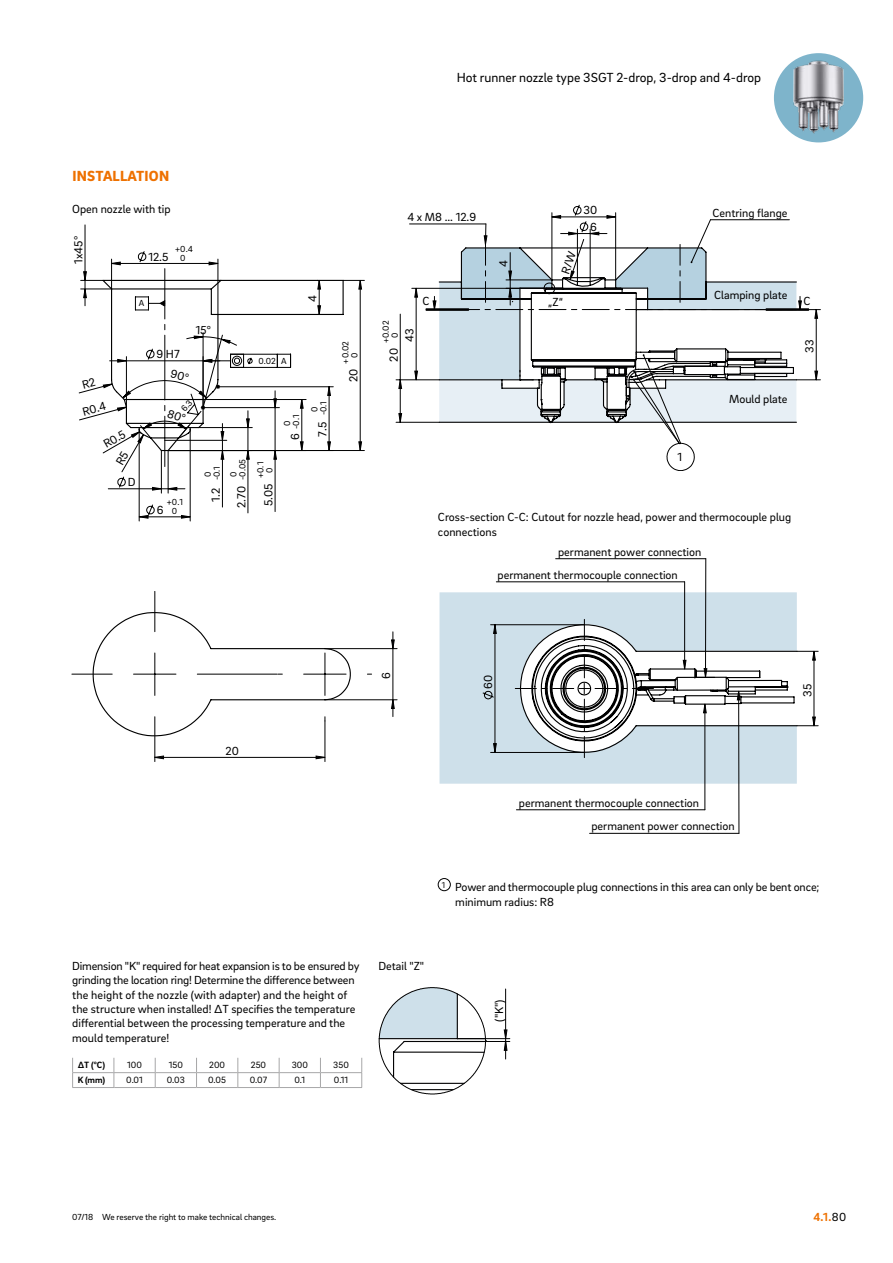
<style>
.page{position:relative;width:893px;height:1263px;background:#fff}
.page>*{position:absolute;margin:0;border:0;box-sizing:border-box;transform-origin:0 0}
.t1{font:900 15px "Brix Sans";letter-spacing:.015em;color:#ee7100}
.t2{font:13.5px "Brix Sans";color:#000}
.t3{font:12px/14.4px "Brix Sans";color:#000}
.t4{font:700 12px "Brix Sans";color:#ee7100}
.t5{font:9.3px "Brix Sans";color:#000}
.t6{font:700 9.3px "Brix Sans";color:#000}
.t7{font:9px/9px "Brix Sans";color:#000}
.s1{font-size:9px}
.s2{font-weight:400;color:#000}
</style>
<div class="page">
<hr style="left:155px;top:757px;width:170px;height:1px;background:#000">
<hr style="left:325px;top:721px;width:1px;height:40px;background:#000">
<hr style="left:393px;top:649px;width:1px;height:51px;background:#000">
<hr style="left:325px;top:699px;width:72px;height:1px;background:#000">
<hr style="left:325px;top:648px;width:72px;height:1px;background:#000">
<hr style="left:155px;top:591px;width:1px;height:41px;background:#000">
<hr style="left:72px;top:674px;width:40px;height:1px;background:#000">
<hr style="left:155px;top:717px;width:1px;height:40px;background:#000">
<svg style="left:154px;top:755px;width:10px;height:6px"></svg>
<svg style="left:316px;top:755px;width:9px;height:4px"></svg>
<svg style="left:391px;top:699px;width:4px;height:17px"></svg>
<svg style="left:391px;top:632px;width:4px;height:17px"></svg>
<svg style="left:92px;top:611px;width:259px;height:126px"></svg>
<img style="left:774px;top:53px;width:89px;height:89px;border-radius:45px">
<hr style="left:410px;top:224px;width:76px;height:1px;background:#000">
<hr style="left:412px;top:288px;width:134px;height:1px;background:#000">
<hr style="left:396px;top:422px;width:43px;height:1px;background:#000">
<hr style="left:396px;top:380px;width:43px;height:1px;background:#000">
<hr style="left:400px;top:314px;width:1px;height:66px;background:#000">
<svg style="left:414px;top:288px;width:4px;height:92px"></svg>
<svg style="left:398px;top:379px;width:4px;height:44px"></svg>
<div style="left:439px;top:592px;width:358px;height:192px;background:#cee0ea"></div>
<hr style="left:705px;top:559px;width:1px;height:118px;background:#000">
<hr style="left:556px;top:558px;width:150px;height:1px;background:#000">
<hr style="left:684px;top:582px;width:1px;height:87px;background:#000">
<hr style="left:496px;top:581px;width:189px;height:1px;background:#000">
<hr style="left:704px;top:704px;width:1px;height:106px;background:#000">
<hr style="left:516px;top:809px;width:189px;height:1px;background:#000">
<hr style="left:738px;top:691px;width:1px;height:142px;background:#000">
<hr style="left:590px;top:833px;width:149px;height:1px;background:#000">
<svg style="left:482px;top:619px;width:336px;height:139px"></svg>
<svg style="left:379px;top:987px;width:131px;height:107px"></svg>
<hr style="left:275px;top:450px;width:1px;height:62px;background:#000">
<hr style="left:161px;top:450px;width:1px;height:43px;background:#000">
<hr style="left:168px;top:450px;width:1px;height:43px;background:#000">
<hr style="left:139px;top:517px;width:51px;height:1px;background:#000">
<hr style="left:190px;top:430px;width:1px;height:91px;background:#000">
<hr style="left:139px;top:430px;width:1px;height:91px;background:#000">
<hr style="left:248px;top:450px;width:1px;height:63px;background:#000">
<hr style="left:222px;top:450px;width:1px;height:57px;background:#000">
<hr style="left:85px;top:225px;width:1px;height:55px;background:#000">
<svg style="left:181px;top:515px;width:10px;height:4px"></svg>
<svg style="left:139px;top:504px;width:16px;height:15px"></svg>
<hr style="left:72px;top:1072px;width:42px;height:1px;background:#a7a7a8">
<svg style="left:72px;top:1058px;width:1px;height:29px"></svg>
<hr style="left:114px;top:1072px;width:41px;height:1px;background:#a7a7a8">
<svg style="left:114px;top:1058px;width:1px;height:29px"></svg>
<hr style="left:155px;top:1072px;width:42px;height:1px;background:#a7a7a8">
<svg style="left:155px;top:1058px;width:1px;height:29px"></svg>
<hr style="left:197px;top:1072px;width:41px;height:1px;background:#a7a7a8">
<svg style="left:196px;top:1058px;width:1px;height:29px"></svg>
<hr style="left:238px;top:1072px;width:41px;height:1px;background:#a7a7a8">
<svg style="left:238px;top:1058px;width:1px;height:29px"></svg>
<hr style="left:279px;top:1072px;width:41px;height:1px;background:#a7a7a8">
<svg style="left:279px;top:1058px;width:1px;height:29px"></svg>
<hr style="left:320px;top:1072px;width:42px;height:1px;background:#a7a7a8">
<svg style="left:320px;top:1058px;width:1px;height:29px"></svg>
<svg style="left:361px;top:1058px;width:1px;height:29px"></svg>
<hr style="left:72px;top:1087px;width:42px;height:1px;background:#a7a7a8">
<hr style="left:114px;top:1087px;width:41px;height:1px;background:#a7a7a8">
<hr style="left:155px;top:1087px;width:42px;height:1px;background:#a7a7a8">
<hr style="left:197px;top:1087px;width:41px;height:1px;background:#a7a7a8">
<hr style="left:238px;top:1087px;width:41px;height:1px;background:#a7a7a8">
<hr style="left:279px;top:1087px;width:41px;height:1px;background:#a7a7a8">
<hr style="left:320px;top:1087px;width:42px;height:1px;background:#a7a7a8">
<div style="left:438px;top:878px;width:12px;height:13px;border:1px solid #000;border-radius:50%"></div>
<svg style="left:426px;top:204px;width:394px;height:267px"></svg>
<svg style="left:79px;top:251px;width:285px;height:240px"></svg>
<p class="t2" style="left:457px;top:69px;width:306px">Hot runner nozzle type 3SGT 2-drop, 3-drop and 4-drop</p>
<p class="t1" style="left:72px;top:166px;width:98px">INSTALLATION</p>
<p class="t3" style="left:72px;top:201px;width:100px">Open nozzle with tip</p>
<p class="t3" style="left:71px;top:264px;width:29px;rotate:-90deg">1x45°</p>
<p class="t3" style="left:148px;top:249px;width:22px">12.5</p>
<p class="t7" style="left:175px;top:244px;width:19px;text-align:center">+0.4<br>0</p>
<p class="t7" style="left:139px;top:298px;width:7px">A</p>
<p class="t3" style="left:305px;top:302px;width:8px;rotate:-90deg">4</p>
<p class="t3" style="left:72px;top:374px;width:25px;line-height:26px;text-align:center;rotate:-15deg">R2<br>R0.4</p>
<p class="t3" style="left:101px;top:438px;width:25px;rotate:-30deg">R0.5</p>
<p class="t3" style="left:128px;top:474px;width:9px">D</p>
<p class="t3" style="left:157px;top:346px;width:25px">9 H7</p>
<p class="t3" style="left:157px;top:502px;width:8px">6</p>
<p class="t7" style="left:167px;top:497px;width:18px;text-align:center">+0.1<br>0</p>
<p class="t7" style="left:258px;top:356px;width:30px">0.02 A</p>
<p class="t7" style="left:203px;top:477px;width:12px;rotate:-90deg">0<br>0.1</p>
<p class="t3" style="left:208px;top:502px;width:27px;rotate:-90deg">1.2 <span class="s1">-</span></p>
<p class="t7" style="left:228px;top:477px;width:19px;rotate:-90deg">0<br>0.05</p>
<p class="t3" style="left:234px;top:508px;width:33px;rotate:-90deg">2.70 <span class="s1">-</span></p>
<p class="t7" style="left:256px;top:478px;width:18px;text-align:center;rotate:-90deg">+0.1<br>0</p>
<p class="t3" style="left:261px;top:506px;width:24px;rotate:-90deg">5.05</p>
<p class="t7" style="left:282px;top:426px;width:12px;rotate:-90deg">0<br>0.1</p>
<p class="t3" style="left:287px;top:440px;width:17px;rotate:-90deg">6 <span class="s1">-</span></p>
<p class="t7" style="left:310px;top:412px;width:12px;rotate:-90deg">0<br>0.1</p>
<p class="t3" style="left:315px;top:437px;width:27px;rotate:-90deg">7.5 <span class="s1">-</span></p>
<p class="t7" style="left:341px;top:358px;width:19px;text-indent:-5px;rotate:-90deg">+0.02<br>0</p>
<p class="t3" style="left:346px;top:382px;width:15px;rotate:-90deg">20</p>
<p class="t3" style="left:407px;top:209px;width:70px">4 x M8 ... 12.9</p>
<p class="t3" style="left:496px;top:267px;width:8px;rotate:-90deg">4</p>
<p class="t3" style="left:584px;top:202px;width:15px">30</p>
<p class="t3" style="left:590px;top:219px;width:8px">6</p>
<p class="t3" style="left:712px;top:205px;width:76px">Centring flange</p>
<p class="t7" style="left:381px;top:338px;width:19px;text-indent:-5px;rotate:-90deg">+0.02<br>0</p>
<p class="t3" style="left:402px;top:342px;width:15px;rotate:-90deg">43</p>
<p class="t3" style="left:386px;top:362px;width:15px;rotate:-90deg">20</p>
<p class="t3" style="left:714px;top:287px;width:75px">Clamping plate</p>
<p class="t3" style="left:422px;top:294px;width:9px">C</p>
<p class="t3" style="left:548px;top:295px;width:16px">„Z“</p>
<p class="t3" style="left:804px;top:294px;width:9px">C</p>
<p class="t3" style="left:802px;top:353px;width:15px;rotate:-90deg">33</p>
<p class="t3" style="left:729px;top:391px;width:60px">Mould plate</p>
<p class="t3" style="left:677px;top:449px;width:6px">1</p>
<p class="t3" style="left:438px;top:510px;width:355px">Cross-section C-C: Cutout for nozzle head, power and thermocouple plug connections</p>
<p class="t3" style="left:558px;top:544px;width:145px">permanent power connection</p>
<p class="t3" style="left:498px;top:567px;width:182px">permanent thermocouple connection</p>
<p class="t3" style="left:226px;top:743px;width:15px">20</p>
<p class="t3" style="left:379px;top:679px;width:8px;rotate:-90deg">6</p>
<p class="t3" style="left:481px;top:689px;width:15px;rotate:-90deg">60</p>
<p class="t3" style="left:519px;top:795px;width:182px">permanent thermocouple connection</p>
<p class="t3" style="left:591px;top:819px;width:145px">permanent power connection</p>
<p class="t3" style="left:800px;top:697px;width:14px;rotate:-90deg">35</p>
<p class="t3" style="left:455px;top:880px;width:366px;text-indent:-13px"><sup>1</sup> Power and thermocouple plug connections in this area can only be bent once; minimum radius: R8</p>
<p class="t3" style="left:72px;top:958px;width:289px">Dimension "K" required for heat expansion is to be ensured by grinding the location ring! Determine the difference between the height of the nozzle (with adapter) and the height of the structure when installed! ∆T specifies the temperature differential between the processing temperature and the mould temperature!</p>
<p class="t6" style="left:78px;top:1059px;width:29px">∆T (°C)</p>
<p class="t5" style="left:127px;top:1059px;width:16px">100</p>
<p class="t5" style="left:169px;top:1059px;width:16px">150</p>
<p class="t5" style="left:209px;top:1059px;width:17px">200</p>
<p class="t5" style="left:251px;top:1059px;width:17px">250</p>
<p class="t5" style="left:292px;top:1059px;width:18px">300</p>
<p class="t5" style="left:333px;top:1059px;width:17px">350</p>
<p class="t6" style="left:78px;top:1074px;width:29px">K (mm)</p>
<p class="t5" style="left:126px;top:1074px;width:18px">0.01</p>
<p class="t5" style="left:167px;top:1074px;width:20px">0.03</p>
<p class="t5" style="left:208px;top:1074px;width:19px">0.05</p>
<p class="t5" style="left:250px;top:1074px;width:19px">0.07</p>
<p class="t5" style="left:294px;top:1074px;width:12px">0.1</p>
<p class="t5" style="left:334px;top:1074px;width:16px">0.11</p>
<p class="t3" style="left:378px;top:958px;width:47px">Detail "Z"</p>
<p class="t3" style="left:491px;top:1022px;width:24px;rotate:-90deg">("K")</p>
<p class="t7" style="left:72px;top:1212px;width:206px">07/18 We reserve the right to make technical changes.</p>
<p class="t4" style="left:813px;top:1209px;width:34px">4.1.<span class="s2">80</span></p>
</div>
